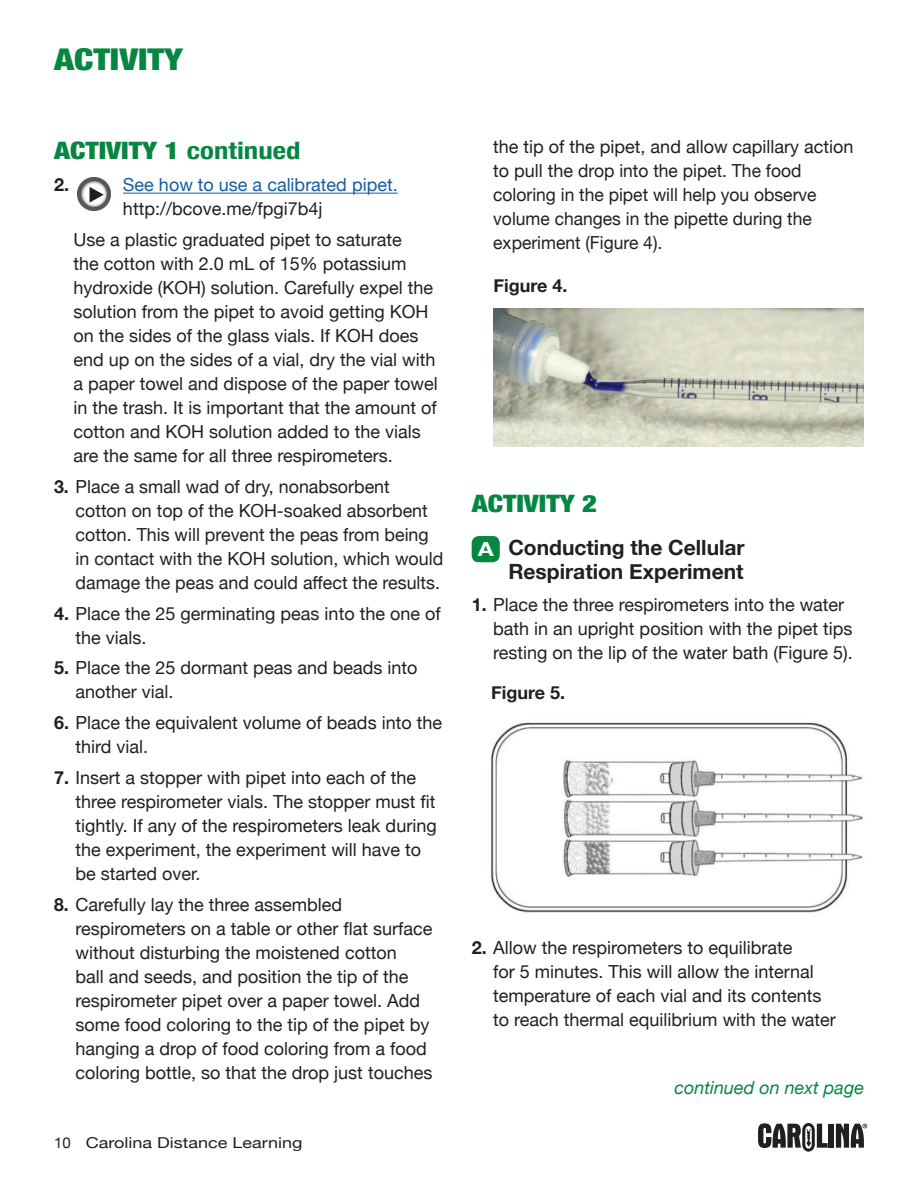
<style>
.page{position:relative;width:918px;height:1188px;background:#fff}
.page>*{position:absolute;margin:0;border:0;box-sizing:border-box;transform-origin:0 0}
.t1{font:900 condensed 30px "Helvetica Neue";color:#058742;scale:1.2 1}
.t2{font:900 condensed 24px "Helvetica Neue";color:#058742;scale:1.2 1}
.t3{font:700 21px/24px "Helvetica Neue";color:#231f20;text-align:right}
.t4{font:18px/24px "Helvetica Neue";color:#231f20}
.t5{font:18px/24px "Helvetica Neue";color:#175d9e}
.t6{font:italic 18px "Helvetica Neue";color:#058742}
.t7{font:700 18px "Helvetica Neue";color:#231f20}
.t8{font:15px "Helvetica Neue";color:#231f20}
.s1{font-weight:700}
.s2{color:#231f20}
.s3{font-size:19.5px;color:#fff}
</style>
<div class="page">
<div style="left:472px;top:537px;width:28px;height:25px;background:#058742;border-radius:7px"></div>
<div style="left:472px;top:536px;width:28px;height:25px;background:#058742;border-radius:7px"></div>
<div style="left:828px;top:1124px;width:6px;height:24px;background:#231f20"></div>
<svg style="left:758px;top:1123px;width:70px;height:29px"></svg>
<svg style="left:836px;top:1124px;width:31px;height:24px"></svg>
<hr style="left:123px;top:193px;width:275px;height:1px;background:#175d9e">
<img style="left:78px;top:178px;width:32px;height:32px">
<img style="left:493px;top:308px;width:371px;height:139px">
<img style="left:491px;top:722px;width:372px;height:191px">
<h1 class="t1" style="left:54px;top:35px;width:109px">ACTIVITY</h1>
<h2 class="t2" style="left:54px;top:131px;width:207px">ACTIVITY 1 <span class="s1">continued</span></h2>
<p class="t7" style="left:54px;top:171px;width:17px">2.</p>
<p class="t5" style="left:123px;top:174px;width:276px">See how to use a calibrated pipet. <span class="s2">http://bcove.me/fpgi7b4j</span></p>
<p class="t4" style="left:73px;top:229px;width:366px">Use a plastic graduated pipet to saturate<br>the cotton with 2.0 mL of 15% potassium hydroxide (KOH) solution. Carefully expel the solution from the pipet to avoid getting KOH on the sides of the glass vials. If KOH does end up on the sides of a vial, dry the vial with a paper towel and dispose of the paper towel in the trash. It is important that the amount of cotton and KOH solution added to the vials are the same for all three respirometers.</p>
<p class="t4" style="left:76px;top:475px;width:369px;text-indent:-22px"><span class="s1">3.</span> Place a small wad of dry, nonabsorbent cotton on top of the KOH-soaked absorbent cotton. This will prevent the peas from being in contact with the KOH solution, which would damage the peas and could affect the results.</p>
<p class="t4" style="left:76px;top:602px;width:367px;text-indent:-22px"><span class="s1">4.</span> Place the 25 germinating peas into the one of the vials.</p>
<p class="t4" style="left:76px;top:657px;width:343px;text-indent:-22px"><span class="s1">5.</span> Place the 25 dormant peas and beads into another vial.</p>
<p class="t4" style="left:76px;top:712px;width:368px;text-indent:-22px"><span class="s1">6.</span> Place the equivalent volume of beads into the third vial.</p>
<p class="t4" style="left:76px;top:766px;width:363px;text-indent:-22px"><span class="s1">7.</span> Insert a stopper with pipet into each of the three respirometer vials. The stopper must fit tightly. If any of the respirometers leak during the experiment, the experiment will have to be started over.</p>
<p class="t4" style="left:54px;top:893px;width:290px"><span class="s1">8.</span> Carefully lay the three assembled</p>
<p class="t4" style="left:76px;top:917px;width:359px">respirometers on a table or other flat surface without disturbing the moistened cotton<br>ball and seeds, and position the tip of the respirometer pipet over a paper towel. Add some food coloring to the tip of the pipet by hanging a drop of food coloring from a food coloring bottle, so that the drop just touches</p>
<p class="t8" style="left:54px;top:1131px;width:250px">10 Carolina Distance Learning</p>
<p class="t4" style="left:493px;top:135px;width:362px">the tip of the pipet, and allow capillary action to pull the drop into the pipet. The food coloring in the pipet will help you observe volume changes in the pipette during the experiment (Figure 4).</p>
<p class="t7" style="left:494px;top:271px;width:76px">Figure 4.</p>
<h2 class="t2" style="left:472px;top:484px;width:106px">ACTIVITY 2</h2>
<h3 class="t3" style="left:478px;top:536px;width:269px"><span class="s3">A</span> Conducting the Cellular<br>Respiration Experiment</h3>
<p class="t4" style="left:472px;top:594px;width:374px"><span class="s1">1.</span> Place the three respirometers into the water</p>
<p class="t4" style="left:493px;top:618px;width:361px">bath in an upright position with the pipet tips resting on the lip of the water bath (Figure 5).</p>
<p class="t7" style="left:491px;top:679px;width:76px">Figure 5.</p>
<p class="t4" style="left:493px;top:937px;width:344px;text-indent:-22px"><span class="s1">2.</span> Allow the respirometers to equilibrate<br>for 5 minutes. This will allow the internal temperature of each vial and its contents to reach thermal equilibrium with the water</p>
<p class="t6" style="left:675px;top:1074px;width:191px">continued on next page</p>
</div>
